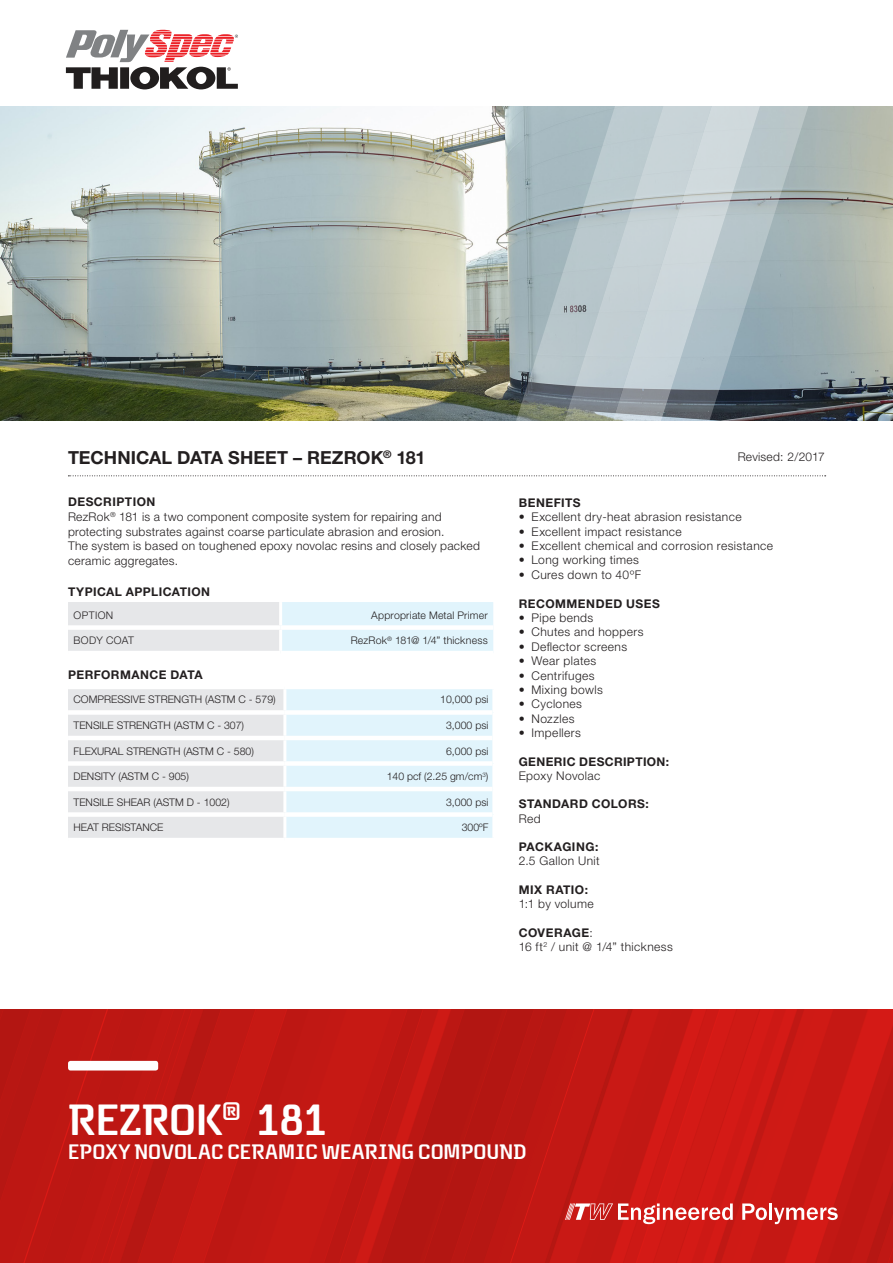
<style>
.page{position:relative;width:893px;height:1263px;background:#fff}
.page>*{position:absolute;margin:0;border:0;box-sizing:border-box;transform-origin:0 0}
.t1{font:600 45.3px "Safety";color:#fff}
.t2{font:600 21.75px "Safety";letter-spacing:.01em;color:#fff}
.t3{font:700 18px "Helvetica Neue LT Std";color:#231f20}
.t4{font:300 12px/14.7px "Helvetica Neue LT Std";letter-spacing:.03em;color:#231f20}
.t5{font:700 12px/14.4px "Helvetica Neue LT Std";letter-spacing:.04em;color:#231f20}
.t6{font:300 10.5px "Helvetica Neue LT Std";color:#231f20}
.t7{font:300 10.5px "Helvetica Neue LT Std";letter-spacing:.02em;color:#231f20}
.t8{font:300 10.5px "Helvetica Neue LT Std";letter-spacing:.025em;color:#231f20}
.s1{font-weight:300}
.s2{font-weight:700}
</style>
<div class="page">
<img style="left:0;top:106px;width:893px;height:315px">
<img style="left:0;top:1010px;width:893px;height:253px">
<div style="left:68px;top:1061px;width:90px;height:9px;background:#fff;border-radius:3px"></div>
<svg style="left:68px;top:475px;width:758px;height:1px"></svg>
<svg style="left:66px;top:30px;width:172px;height:59px"></svg>
<svg style="left:68px;top:602px;width:425px;height:49px;background:#e3edf2"></svg>
<hr style="left:279px;top:602px;width:3px;height:23px;background:#fff">
<hr style="left:279px;top:630px;width:3px;height:21px;background:#fff">
<div style="left:68px;top:625px;width:213px;height:5px;background:#fff"></div>
<div style="left:281px;top:625px;width:212px;height:5px;background:#fff"></div>
<svg style="left:68px;top:689px;width:424px;height:149px;background:#e3edf2"></svg>
<hr style="left:283px;top:689px;width:3px;height:21px;background:#fff">
<hr style="left:283px;top:715px;width:3px;height:21px;background:#fff">
<hr style="left:283px;top:740px;width:3px;height:21px;background:#fff">
<hr style="left:283px;top:766px;width:3px;height:21px;background:#fff">
<hr style="left:283px;top:791px;width:3px;height:21px;background:#fff">
<hr style="left:283px;top:817px;width:3px;height:21px;background:#fff">
<div style="left:68px;top:710px;width:217px;height:5px;background:#fff"></div>
<div style="left:285px;top:710px;width:207px;height:5px;background:#fff"></div>
<hr style="left:68px;top:736px;width:217px;height:4px;background:#fff">
<hr style="left:285px;top:736px;width:207px;height:4px;background:#fff">
<div style="left:68px;top:761px;width:217px;height:5px;background:#fff"></div>
<div style="left:285px;top:761px;width:207px;height:5px;background:#fff"></div>
<hr style="left:68px;top:787px;width:217px;height:4px;background:#fff">
<hr style="left:285px;top:787px;width:207px;height:4px;background:#fff">
<div style="left:68px;top:812px;width:217px;height:5px;background:#fff"></div>
<div style="left:285px;top:812px;width:207px;height:5px;background:#fff"></div>
<svg style="left:565px;top:1203px;width:168px;height:21px"></svg>
<svg style="left:742px;top:1203px;width:25px;height:17px"></svg>
<hr style="left:769px;top:1203px;width:3px;height:17px;background:#fff">
<svg style="left:774px;top:1207px;width:64px;height:17px"></svg>
<svg style="left:463px;top:106px;width:13px;height:315px"></svg>
<svg style="left:476px;top:106px;width:349px;height:315px;background:#aab6ba"></svg>
<p class="t3" style="left:68px;top:447px;width:359px">TECHNICAL DATA SHEET – REZROK<sup>®</sup> 181</p>
<p class="t5" style="left:68px;top:495px;width:89px">DESCRIPTION</p>
<p class="t4" style="left:68px;top:509px;width:375px">RezRok<sup>®</sup> 181 is a two component composite system for repairing and</p>
<p class="t4" style="left:68px;top:524px;width:413px">protecting substrates against coarse particulate abrasion and erosion.<br>The system is based on toughened epoxy novolac resins and closely packed</p>
<p class="t4" style="left:68px;top:553px;width:112px">ceramic aggregates.</p>
<p class="t5" style="left:68px;top:584px;width:144px">TYPICAL APPLICATION</p>
<p class="t6" style="left:74px;top:608px;width:41px">OPTION</p>
<p class="t7" style="left:371px;top:608px;width:118px">Appropriate Metal Primer</p>
<p class="t8" style="left:74px;top:634px;width:62px">BODY COAT</p>
<p class="t7" style="left:351px;top:634px;width:138px">RezRok<sup>®</sup> 181@ 1/4” thickness</p>
<p class="t5" style="left:68px;top:667px;width:136px">PERFORMANCE DATA</p>
<p class="t6" style="left:74px;top:693px;width:204px">COMPRESSIVE STRENGTH (ASTM C - 579)</p>
<p class="t6" style="left:440px;top:693px;width:50px">10,000 psi</p>
<p class="t6" style="left:74px;top:719px;width:172px">TENSILE STRENGTH (ASTM C - 307)</p>
<p class="t6" style="left:446px;top:719px;width:44px">3,000 psi</p>
<p class="t6" style="left:74px;top:744px;width:182px">FLEXURAL STRENGTH (ASTM C - 580)</p>
<p class="t6" style="left:446px;top:744px;width:44px">6,000 psi</p>
<p class="t6" style="left:74px;top:770px;width:117px">DENSITY (ASTM C - 905)</p>
<p class="t6" style="left:387px;top:770px;width:103px">140 pcf (2.25 gm/cm<sup>3</sup>)</p>
<p class="t6" style="left:74px;top:795px;width:158px">TENSILE SHEAR (ASTM D - 1002)</p>
<p class="t6" style="left:446px;top:795px;width:44px">3,000 psi</p>
<p class="t6" style="left:74px;top:821px;width:91px">HEAT RESISTANCE</p>
<p class="t6" style="left:462px;top:821px;width:28px">300ºF</p>
<p class="t4" style="left:738px;top:449px;width:89px">Revised: 2/2017</p>
<p class="t5" style="left:519px;top:495px;width:63px">BENEFITS</p>
<p class="t4" style="left:519px;top:509px;width:224px">• Excellent dry-heat abrasion resistance</p>
<p class="t4" style="left:519px;top:524px;width:164px">• Excellent impact resistance</p>
<p class="t4" style="left:519px;top:538px;width:256px">• Excellent chemical and corrosion resistance</p>
<p class="t4" style="left:519px;top:552px;width:122px">• Long working times</p>
<p class="t4" style="left:519px;top:567px;width:124px">• Cures down to 40ºF</p>
<p class="t5" style="left:519px;top:596px;width:143px">RECOMMENDED USES</p>
<p class="t4" style="left:519px;top:610px;width:76px">• Pipe bends</p>
<p class="t4" style="left:519px;top:624px;width:126px">• Chutes and hoppers</p>
<p class="t4" style="left:519px;top:639px;width:110px">• Deflector screens</p>
<p class="t4" style="left:519px;top:653px;width:79px">• Wear plates</p>
<p class="t4" style="left:519px;top:668px;width:77px">• Centrifuges</p>
<p class="t4" style="left:519px;top:682px;width:85px">• Mixing bowls</p>
<p class="t4" style="left:519px;top:696px;width:65px">• Cyclones</p>
<p class="t4" style="left:519px;top:711px;width:57px">• Nozzles</p>
<p class="t4" style="left:519px;top:725px;width:64px">• Impellers</p>
<p class="t5" style="left:519px;top:754px;width:152px">GENERIC DESCRIPTION:<br><span class="s1">Epoxy Novolac</span></p>
<p class="t5" style="left:519px;top:796px;width:131px">STANDARD COLORS:<br><span class="s1">Red</span></p>
<p class="t5" style="left:519px;top:839px;width:81px">PACKAGING:</p>
<p class="t4" style="left:519px;top:853px;width:82px">2.5 Gallon Unit</p>
<p class="t5" style="left:519px;top:882px;width:71px">MIX RATIO:</p>
<p class="t4" style="left:519px;top:896px;width:76px">1:1 by volume</p>
<p class="t4" style="left:519px;top:925px;width:156px"><span class="s2">COVERAGE</span>:<br>16 ft<sup>2</sup> / unit @ 1/4” thickness</p>
<p class="t1" style="left:68px;top:1096px;width:261px">REZROK<sup>®</sup> 181</p>
<p class="t2" style="left:68px;top:1140px;width:460px">EPOXY NOVOLAC CERAMIC WEARING COMPOUND</p>
</div>
